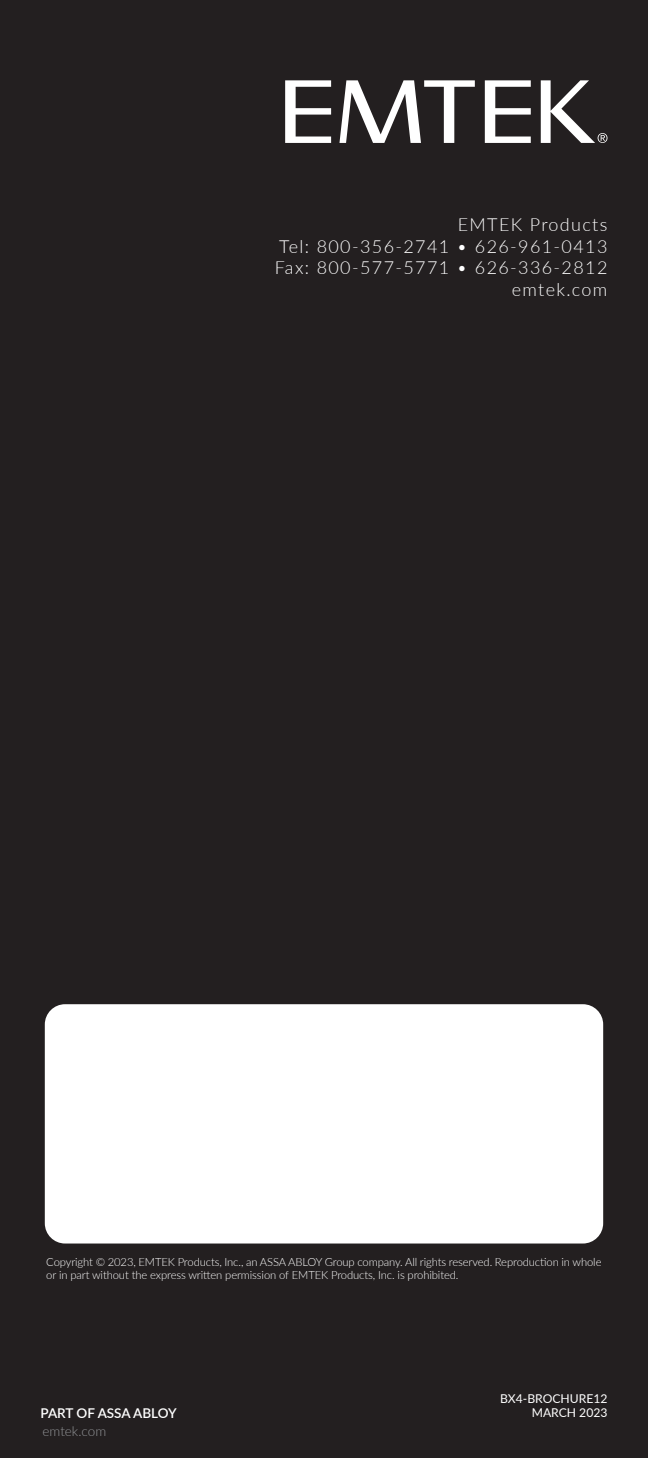
<style>
.page{position:relative;width:648px;height:1458px;background:#231f20}
.page>*{position:absolute;margin:0;border:0;box-sizing:border-box;transform-origin:0 0}
.t1{font:300 18px "Lato";letter-spacing:.075em;color:#fff}
.t2{font:600 13.5px/18.7px "Lato";color:#fff}
.t3{font:12.15px "Lato";color:#fff}
.Small_Body_Text__no{font:300 11.25px/13.5px "Lato";letter-spacing:-.01em;color:#fff}
.s1{font-weight:300;font-size:15.75px;color:#231f20}
.s2{font-weight:300;color:#939598}
</style>
<div class="page">
<svg style="left:285px;top:80px;width:46px;height:63px"></svg>
<svg style="left:485px;top:80px;width:46px;height:63px"></svg>
<svg style="left:339px;top:80px;width:136px;height:63px"></svg>
<svg style="left:541px;top:80px;width:66px;height:63px"></svg>
<div style="left:45px;top:1004px;width:558px;height:240px;background:#fff;border-radius:20px"></div>
<p class="t1" style="left:458px;top:212px;width:151px">EMTEK Products</p>
<p class="t1" style="left:279px;top:234px;width:330px">Tel: 800-356-2741 • 626-961-0413</p>
<p class="t1" style="left:275px;top:255px;width:334px">Fax: 800-577-5771 • 626-336-2812</p>
<p class="t1" style="left:512px;top:277px;width:97px">emtek.com</p>
<p class="Small_Body_Text__no" style="left:46px;top:1254px;width:557px">Copyright © 2023, EMTEK Products, Inc., an ASSA ABLOY Group company. All rights reserved. Reproduction in whole or in part without the express written permission of EMTEK Products, Inc. is prohibited.</p>
<p class="t2" style="left:20px;top:1403px;width:158px;text-indent:20px">PART OF ASSA ABLOY<br><span class="s1">44</span> <span class="s2">emtek.com</span></p>
<p class="t3" style="left:500px;top:1390px;width:109px">BX4-BROCHURE12</p>
<p class="t3" style="left:532px;top:1404px;width:77px">MARCH 2023</p>
</div>
